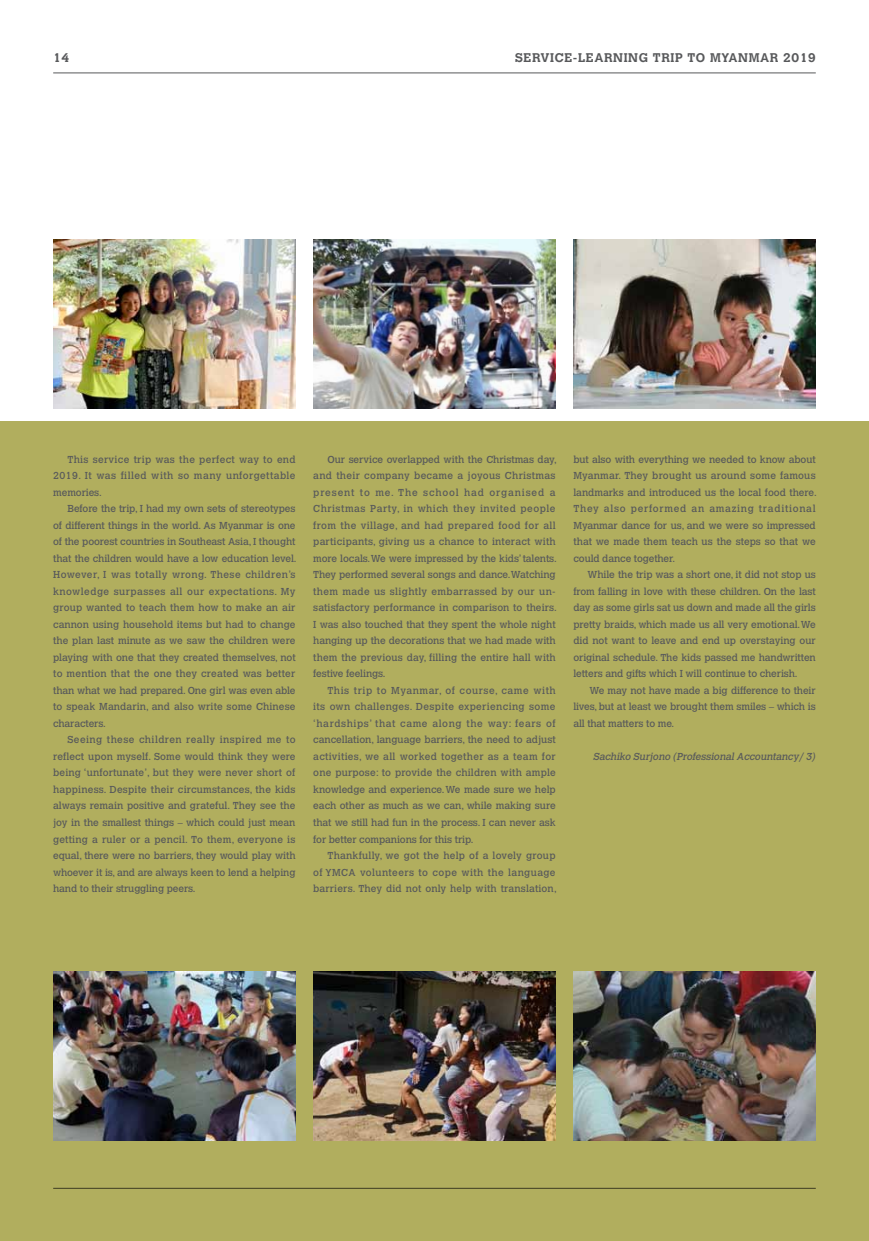
<style>
.page{position:relative;width:869px;height:1241px;background:#fff}
.page>*{position:absolute;margin:0;border:0;box-sizing:border-box;transform-origin:0 0}
.t1{font:700 12.5px "Calvert";letter-spacing:.05em;color:#58595b}
.t2{font:10px/16.5px "Calvert";letter-spacing:-.005em;color:#58595b;text-align:justify}
.t3{font:italic 10px "Calvert";color:#58595b}
</style>
<div class="page">
<div style="left:0;top:422px;width:868px;height:818px;background:#b1ae5e"></div>
<hr style="left:53px;top:73px;width:762px;height:1px;background:#58595b">
<hr style="left:53px;top:1187px;width:762px;height:1px;background:#58595b">
<img style="left:53px;top:239px;width:242px;height:169px">
<img style="left:313px;top:239px;width:242px;height:169px">
<img style="left:573px;top:239px;width:242px;height:169px">
<img style="left:53px;top:971px;width:242px;height:169px">
<img style="left:573px;top:971px;width:242px;height:169px">
<img style="left:313px;top:971px;width:242px;height:169px">
<p class="t1" style="left:53px;top:50px;width:17px">14</p>
<p class="t1" style="left:515px;top:50px;width:302px">SERVICE-LEARNING TRIP TO MYANMAR 2019</p>
<p class="t2" style="left:53px;top:451px;width:244px;text-indent:14px">This service trip was the perfect way to end 2019. It was filled with so many unforgettable memories.</p>
<p class="t2" style="left:53px;top:500px;width:245px;text-indent:14px">Before the trip, I had my own sets of stereotypes of different things in the world. As Myanmar is one of the poorest countries in Southeast Asia, I thought that the children would have a low education level.<br>However, I was totally wrong. These children’s knowledge surpasses all our expectations. My group wanted to teach them how to make an air cannon using household items but had to change the plan last minute as we saw the children were playing with one that they created themselves, not to mention that the one they created was better than what we had prepared. One girl was even able to speak Mandarin, and also write some Chinese characters.</p>
<p class="t2" style="left:53px;top:731px;width:244px;text-indent:14px">Seeing these children really inspired me to reflect upon myself. Some would think they were being ‘unfortunate’, but they were never short of happiness. Despite their circumstances, the kids always remain positive and grateful. They see the joy in the smallest things – which could just mean getting a ruler or a pencil. To them, everyone is equal, there were no barriers, they would play with whoever it is, and are always keen to lend a helping hand to their struggling peers.</p>
<p class="t2" style="left:313px;top:451px;width:245px;text-align:left;text-indent:14px">Our service overlapped with the Christmas day, and their company became a joyous Christmas present to me. The school had organised a Christmas Party, in which they invited people from the village, and had prepared food for all participants, giving us a chance to interact with more locals.We were impressed by the kids’ talents.<br>They performed several songs and dance.Watching them made us slightly embarrassed by our un&shy;satisfactory performance in comparison to theirs.<br>I was also touched that they spent the whole night hanging up the decorations that we had made with them the previous day, filling the entire hall with festive feelings.</p>
<p class="t2" style="left:313px;top:682px;width:244px;text-indent:14px">This trip to Myanmar, of course, came with its own challenges. Despite experiencing some ‘hardships’ that came along the way: fears of cancellation, language barriers, the need to adjust activities, we all worked together as a team for one purpose: to provide the children with ample knowledge and experience. We made sure we help each other as much as we can, while making sure that we still had fun in the process. I can never ask for better companions for this trip.</p>
<p class="t2" style="left:313px;top:847px;width:245px;text-indent:14px">Thankfully, we got the help of a lovely group of YMCA volunteers to cope with the language barriers. They did not only help with translation,</p>
<p class="t2" style="left:573px;top:451px;width:245px">but also with everything we needed to know about Myanmar. They brought us around some famous landmarks and introduced us the local food there.<br>They also performed an amazing traditional Myanmar dance for us, and we were so impressed that we made them teach us the steps so that we could dance together.</p>
<p class="t2" style="left:573px;top:566px;width:244px;text-indent:14px">While the trip was a short one, it did not stop us from falling in love with these children. On the last day as some girls sat us down and made all the girls pretty braids, which made us all very emotional.We did not want to leave and end up overstaying our original schedule. The kids passed me handwritten letters and gifts which I will continue to cherish.</p>
<p class="t2" style="left:573px;top:682px;width:244px;text-indent:16px">We may not have made a big difference to their lives, but at least we brought them smiles – which is all that matters to me.</p>
<p class="t3" style="left:593px;top:750px;width:225px">Sachiko Surjono (ProfessionalAccountancy/ 3)</p>
</div>
